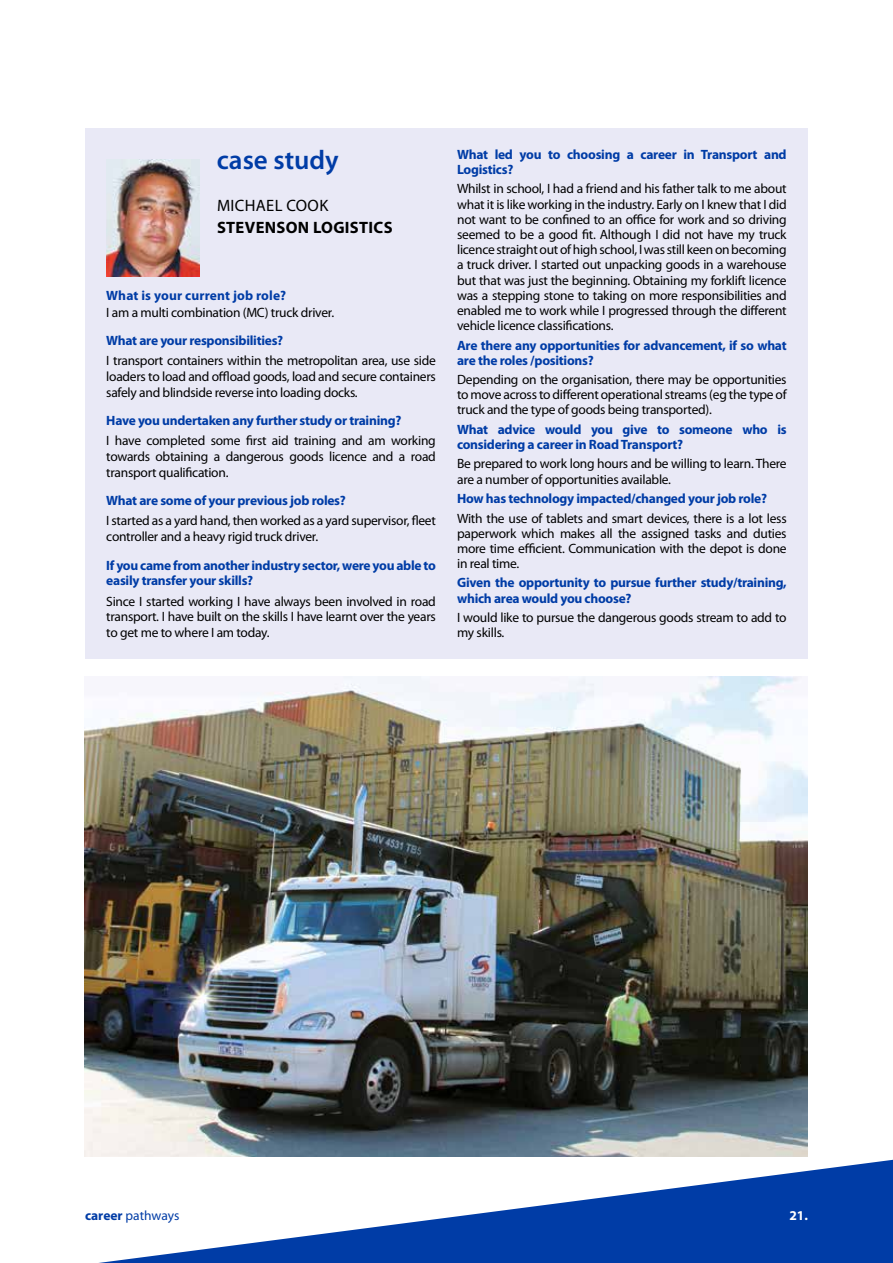
<style>
.page{position:relative;width:893px;height:1263px;background:#fff}
.page>*{position:absolute;margin:0;border:0;box-sizing:border-box;transform-origin:0 0}
.t1{font:600 27px "Myriad Pro";color:#003ca6}
.t2{font:700 16.5px "Myriad Pro";letter-spacing:.02em;color:#000}
.t3{font:16.5px "Myriad Pro";letter-spacing:.02em;color:#000}
.t4{font:13.5px/15.1px "Myriad Pro";letter-spacing:-.02em;color:#000;text-align:justify}
.t5{font:700 13.5px/15.1px "Myriad Pro";letter-spacing:-.02em;color:#003ca6}
.t6{font:700 13.5px "Myriad Pro";letter-spacing:.01em;color:#003ca6}
.t7{font:13.5px "Myriad Pro";letter-spacing:-.005em;color:#003ca6}
.t8{font:700 13.5px "Myriad Pro";color:#fff}
.s1{font-weight:700}
</style>
<div class="page">
<div style="left:85px;top:128px;width:723px;height:530px;background:#e9e9f6"></div>
<img style="left:106px;top:159px;width:94px;height:117px">
<img style="left:85px;top:677px;width:723px;height:480px">
<svg style="left:99px;top:1160px;width:794px;height:103px"></svg>
<h1 class="t1" style="left:217px;top:143px;width:123px">case study</h1>
<p class="t3" style="left:217px;top:195px;width:113px">MICHAEL COOK</p>
<p class="t2" style="left:217px;top:217px;width:177px">STEVENSON LOGISTICS</p>
<p class="t6" style="left:106px;top:286px;width:181px">What is your current job role?</p>
<p class="t4" style="left:106px;top:304px;width:229px">I am a multi combination (MC) truck driver.</p>
<p class="t5" style="left:106px;top:332px;width:178px">What are your responsibilities?</p>
<p class="t4" style="left:106px;top:352px;width:331px;line-height:15.8px">I transport containers within the metropolitan area, use side loaders to load and offload goods, load and secure containers safely and blindside reverse into loading docks.</p>
<p class="t5" style="left:106px;top:413px;width:297px">Have you undertaken any further study or training?</p>
<p class="t4" style="left:106px;top:433px;width:331px;line-height:15.8px">I have completed some first aid training and am working towards obtaining a dangerous goods licence and a road transport qualification.</p>
<p class="t5" style="left:106px;top:493px;width:241px">What are some of your previous job roles?</p>
<p class="t4" style="left:106px;top:513px;width:331px;line-height:15.8px">I started as a yard hand, then worked as a yard supervisor, fleet controller and a heavy rigid truck driver.</p>
<p class="t5" style="left:106px;top:557px;width:331px;line-height:15.8px">If you came from another industry sector, were you able to easily transfer your skills?</p>
<p class="t4" style="left:106px;top:593px;width:331px;line-height:15.8px">Since I started working I have always been involved in road transport. I have built on the skills I have learnt over the years to get me to where I am today.</p>
<p class="t5" style="left:457px;top:146px;width:331px">What led you to choosing a career in Transport and<br>Logistics?</p>
<p class="t4" style="left:457px;top:181px;width:331px">Whilst in school, I had a friend and his father talk to me about what it is like working in the industry. Early on I knew that I did not want to be confined to an office for work and so driving seemed to be a good fit. Although I did not have my truck licence straight out of high school, I was still keen on becoming a truck driver. I started out unpacking goods in a warehouse but that was just the beginning. Obtaining my forklift licence was a stepping stone to taking on more responsibilities and enabled me to work while I progressed through the different vehicle licence classifications.</p>
<p class="t5" style="left:457px;top:337px;width:331px">Are there any opportunities for advancement, if so what are the roles /positions?</p>
<p class="t4" style="left:457px;top:372px;width:331px">Depending on the organisation, there may be opportunities to move across to different operational streams (eg the type of truck and the type of goods being transported).</p>
<p class="t5" style="left:457px;top:421px;width:331px">What advice would you give to someone who is considering a career in Road Transport?</p>
<p class="t4" style="left:457px;top:456px;width:331px">Be prepared to work long hours and be willing to learn. There are a number of opportunities available.</p>
<p class="t5" style="left:457px;top:490px;width:311px">How has technology impacted/changed your job role?</p>
<p class="t4" style="left:457px;top:510px;width:331px">With the use of tablets and smart devices, there is a lot less paperwork which makes all the assigned tasks and duties more time efficient. Communication with the depot is done in real time.</p>
<p class="t5" style="left:457px;top:575px;width:331px">Given the opportunity to pursue further study/training, which area would you choose?</p>
<p class="t4" style="left:457px;top:610px;width:331px">I would like to pursue the dangerous goods stream to add to my skills.</p>
<p class="t7" style="left:85px;top:1207px;width:96px"><span class="s1">career</span> pathways</p>
<p class="t8" style="left:789px;top:1207px;width:20px">21.</p>
</div>
